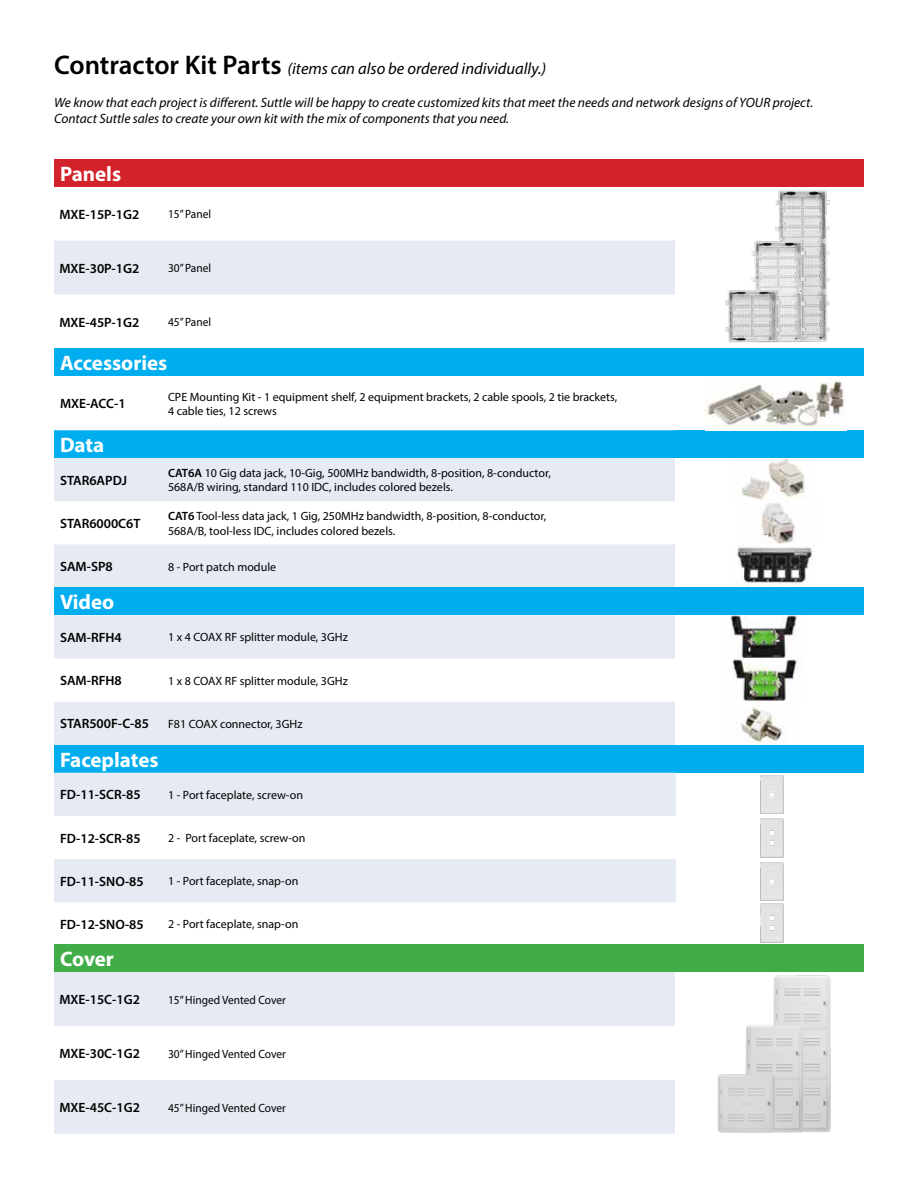
<style>
.page{position:relative;width:918px;height:1188px;background:#fff}
.page>*{position:absolute;margin:0;border:0;box-sizing:border-box;transform-origin:0 0}
.t1{font:700 21px "Myriad Pro";color:#fff}
.t2{font:italic 16.5px "Myriad Pro";color:#000}
.t3{font:italic 13.5px/16.2px "Myriad Pro";color:#000}
.t4{font:600 13.5px "Myriad Pro";color:#000}
.t5{font:12px/14.4px "Myriad Pro";color:#000}
.t6{font:12px "Myriad Pro";color:#000;scale:.95 1}
.s1{font-weight:600;font-style:normal;font-size:27px}
.s2{font-weight:600}
</style>
<div class="page">
<div style="left:54px;top:430px;width:810px;height:28px;background:#00aeef"></div>
<svg style="left:54px;top:458px;width:621px;height:130px;fill:#e6eaf3"></svg>
<img style="left:741px;top:458px;width:64px;height:42px">
<img style="left:761px;top:502px;width:34px;height:42px">
<img style="left:729px;top:547px;width:87px;height:41px">
<div style="left:54px;top:159px;width:810px;height:28px;background:#d2232a"></div>
<div style="left:54px;top:241px;width:621px;height:54px;background:#e6eaf3"></div>
<img style="left:725px;top:190px;width:104px;height:153px">
<div style="left:54px;top:588px;width:810px;height:27px;background:#00aeef"></div>
<svg style="left:54px;top:615px;width:621px;height:130px;fill:#e6eaf3"></svg>
<img style="left:730px;top:615px;width:67px;height:43px">
<img style="left:732px;top:659px;width:65px;height:42px">
<img style="left:740px;top:704px;width:47px;height:40px">
<div style="left:54px;top:745px;width:810px;height:28px;background:#00aeef"></div>
<svg style="left:54px;top:773px;width:622px;height:129px;fill:#e6eaf3"></svg>
<img style="left:760px;top:775px;width:24px;height:168px">
<div style="left:54px;top:349px;width:810px;height:27px;background:#00aeef"></div>
<img style="left:706px;top:380px;width:139px;height:47px">
<div style="left:54px;top:944px;width:810px;height:28px;background:#41ad49"></div>
<svg style="left:54px;top:972px;width:621px;height:162px;fill:#e6eaf3"></svg>
<img style="left:717px;top:975px;width:114px;height:158px">
<h2 class="t2" style="left:54px;top:59px;width:494px"><span class="s1">Contractor Kit Parts</span> (items can also be ordered individually.)</h2>
<p class="t3" style="left:54px;top:94px;width:761px">We know that each project is different. Suttle will be happy to create customized kits that meet the needs and network designs of YOUR project.<br>Contact Suttle sales to create your own kit with the mix of components that you need.</p>
<h1 class="t1" style="left:60px;top:160px;width:63px">Panels</h1>
<p class="t4" style="left:59px;top:205px;width:81px">MXE-15P-1G2</p>
<p class="t6" style="left:168px;top:207px;width:47px">15” Panel</p>
<p class="t4" style="left:59px;top:259px;width:81px">MXE-30P-1G2</p>
<p class="t6" style="left:168px;top:261px;width:47px">30” Panel</p>
<p class="t4" style="left:59px;top:313px;width:81px">MXE-45P-1G2</p>
<p class="t6" style="left:168px;top:315px;width:47px">45” Panel</p>
<h1 class="t1" style="left:60px;top:349px;width:109px">Accessories</h1>
<p class="t4" style="left:60px;top:395px;width:67px">MXE-ACC-1</p>
<p class="t5" style="left:168px;top:389px;width:451px">CPE Mounting Kit - 1 equipment shelf, 2 equipment brackets, 2 cable spools, 2 tie brackets,<br>4 cable ties, 12 screws</p>
<h1 class="t1" style="left:60px;top:431px;width:46px">Data</h1>
<p class="t4" style="left:60px;top:472px;width:69px">STAR6APDJ</p>
<p class="t5" style="left:168px;top:465px;width:384px"><span class="s2">CAT6A</span> 10 Gig data jack, 10-Gig, 500MHz bandwidth, 8-position, 8-conductor,<br>568A/B wiring, standard 110 IDC, includes colored bezels.</p>
<p class="t4" style="left:60px;top:515px;width:82px">STAR6000C6T</p>
<p class="t5" style="left:168px;top:509px;width:380px"><span class="s2">CAT6</span> Tool-less data jack, 1 Gig, 250MHz bandwidth, 8-position, 8-conductor,<br>568A/B, tool-less IDC, includes colored bezels.</p>
<p class="t4" style="left:60px;top:558px;width:54px">SAM-SP8</p>
<p class="t5" style="left:168px;top:559px;width:110px">8 - Port patch module</p>
<h1 class="t1" style="left:60px;top:589px;width:56px">Video</h1>
<p class="t4" style="left:60px;top:629px;width:63px">SAM-RFH4</p>
<p class="t5" style="left:168px;top:630px;width:181px">1 x 4 COAX RF splitter module, 3GHz</p>
<p class="t4" style="left:60px;top:672px;width:63px">SAM-RFH8</p>
<p class="t5" style="left:168px;top:673px;width:181px">1 x 8 COAX RF splitter module, 3GHz</p>
<p class="t4" style="left:60px;top:715px;width:91px">STAR500F-C-85</p>
<p class="t5" style="left:168px;top:716px;width:136px">F81 COAX connector, 3GHz</p>
<h1 class="t1" style="left:60px;top:746px;width:100px">Faceplates</h1>
<p class="t4" style="left:60px;top:786px;width:82px">FD-11-SCR-85</p>
<p class="t5" style="left:168px;top:787px;width:136px">1 - Port faceplate, screw-on</p>
<p class="t4" style="left:60px;top:829px;width:82px">FD-12-SCR-85</p>
<p class="t5" style="left:168px;top:831px;width:139px">2 - Port faceplate, screw-on</p>
<p class="t4" style="left:60px;top:873px;width:85px">FD-11-SNO-85</p>
<p class="t5" style="left:168px;top:874px;width:132px">1 - Port faceplate, snap-on</p>
<p class="t4" style="left:60px;top:916px;width:85px">FD-12-SNO-85</p>
<p class="t5" style="left:168px;top:917px;width:132px">2 - Port faceplate, snap-on</p>
<h1 class="t1" style="left:60px;top:945px;width:55px">Cover</h1>
<p class="t4" style="left:59px;top:991px;width:82px">MXE-15C-1G2</p>
<p class="t6" style="left:168px;top:992px;width:126px">15” Hinged Vented Cover</p>
<p class="t4" style="left:59px;top:1045px;width:82px">MXE-30C-1G2</p>
<p class="t6" style="left:168px;top:1046px;width:126px">30” Hinged Vented Cover</p>
<p class="t4" style="left:59px;top:1099px;width:82px">MXE-45C-1G2</p>
<p class="t6" style="left:168px;top:1100px;width:126px">45” Hinged Vented Cover</p>
</div>
